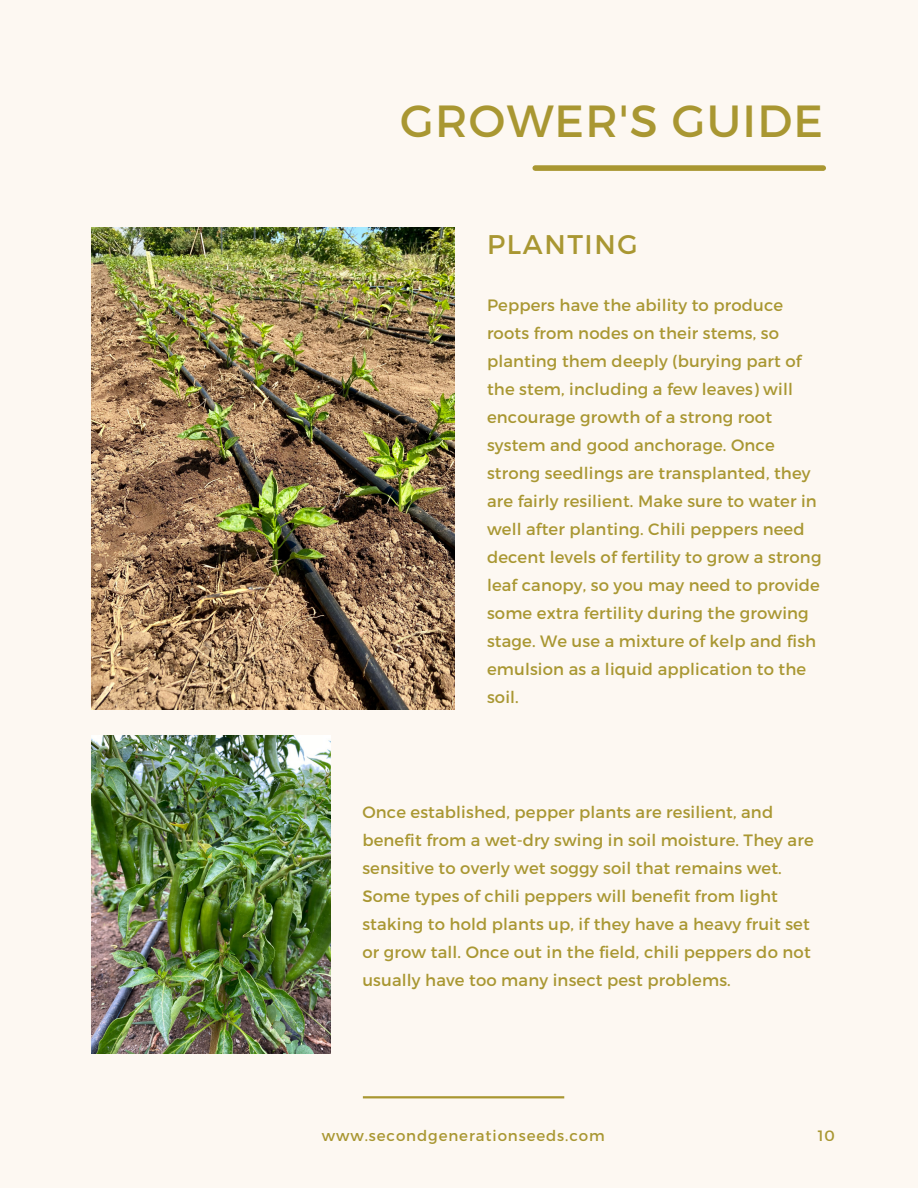
<style>
.page{position:relative;width:918px;height:1188px;background:#fdf8f2}
.page>*{position:absolute;margin:0;border:0;box-sizing:border-box;transform-origin:0 0}
.t1{font:45px "Montserrat";letter-spacing:.03em;color:#a99732}
.t2{font:27px "Montserrat";letter-spacing:.06em;color:#a99732}
.t3{font:16.5px/28px "Montserrat";letter-spacing:.01em;color:#a99732}
.t4{font:15px "Montserrat";letter-spacing:.06em;color:#a99732}
</style>
<div class="page">
<hr style="left:363px;top:1096px;width:201px;height:2px;background:#a99732">
<div style="left:535px;top:165px;width:288px;height:6px;background:#a99732"></div>
<img style="left:92px;top:227px;width:362px;height:483px">
<img style="left:92px;top:735px;width:238px;height:319px">
<p class="t1" style="left:400px;top:92px;width:424px">GROWER'S GUIDE</p>
<p class="t2" style="left:487px;top:227px;width:152px">PLANTING</p>
<p class="t3" style="left:487px;top:290px;width:336px">Peppers have the ability to produce roots from nodes on their stems, so planting them deeply (burying part of the stem, including a few leaves) will encourage growth of a strong root system and good anchorage. Once strong seedlings are transplanted, they are fairly resilient. Make sure to water in well after planting. Chili peppers need decent levels of fertility to grow a strong leaf canopy, so you may need to provide some extra fertility during the growing stage. We use a mixture of kelp and fish emulsion as a liquid application to the soil.</p>
<p class="t3" style="left:362px;top:797px;width:453px">Once established, pepper plants are resilient, and benefit from a wet-dry swing in soil moisture. They are sensitive to overly wet soggy soil that remains wet.<br>Some types of chili peppers will benefit from light staking to hold plants up, if they have a heavy fruit set or grow tall. Once out in the field, chili peppers do not usually have too many insect pest problems.</p>
<p class="t4" style="left:322px;top:1126px;width:284px">www.secondgenerationseeds.com</p>
<p class="t4" style="left:818px;top:1126px;width:19px">10</p>
</div>
